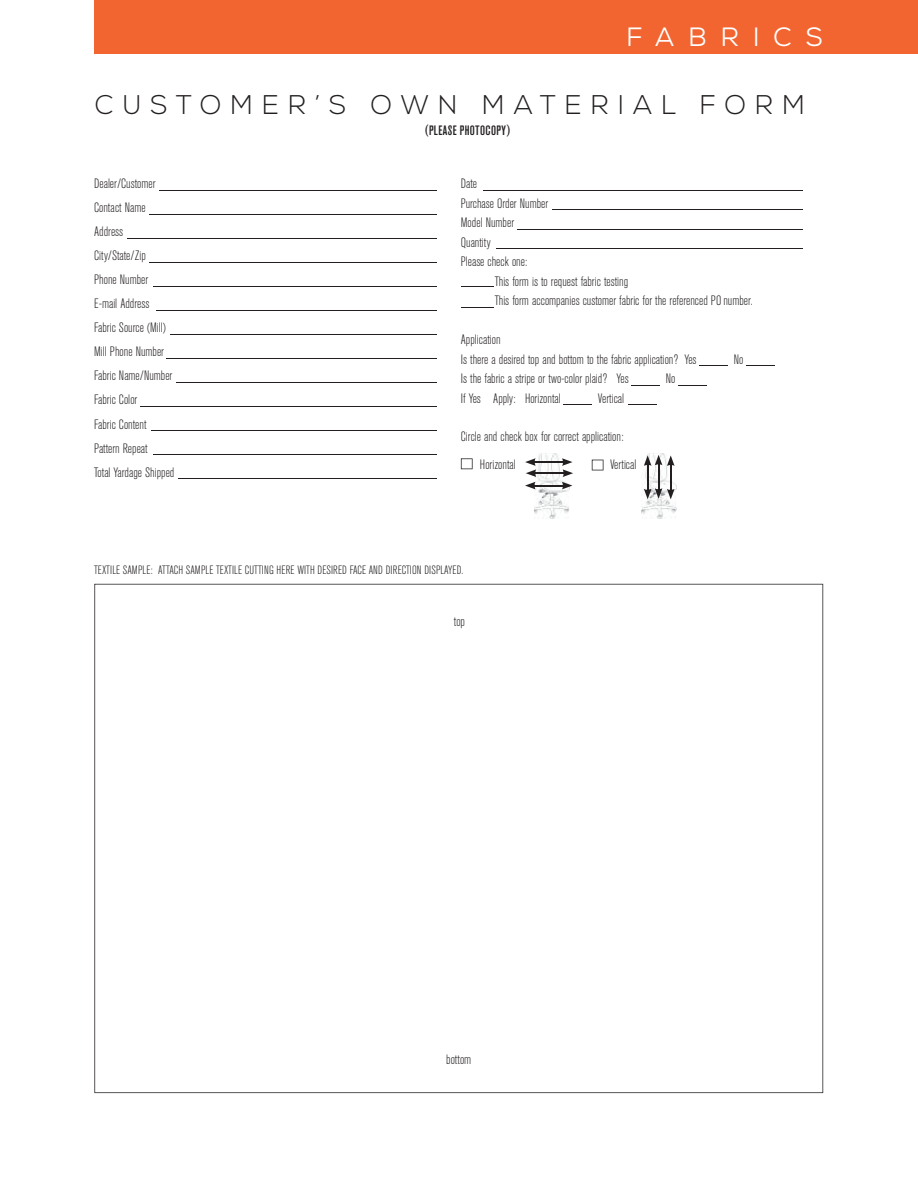
<style>
.page{position:relative;width:918px;height:1188px;background:#fff}
.page>*{position:absolute;margin:0;border:0;box-sizing:border-box;transform-origin:0 0}
.t1{font:300 27px "Nexa";letter-spacing:.31em;color:#231f20}
.t2{font:26.4px "Nexa";letter-spacing:.515em;color:#fff}
.t3{font:300 condensed 13.5px/24px "Akzidenz Grotesk BE";color:#231f20}
.t4{font:500 condensed 13.5px "Akzidenz Grotesk BE";letter-spacing:.035em;color:#231f20}
.t5{font:300 condensed 12px "Akzidenz Grotesk BE";letter-spacing:.005em;color:#231f20}
</style>
<div class="page">
<div style="left:94px;top:0;width:824px;height:54px;background:#f26530"></div>
<svg style="left:94px;top:584px;width:729px;height:509px"></svg>
<svg style="left:461px;top:458px;width:12px;height:11px"></svg>
<svg style="left:592px;top:460px;width:11px;height:10px"></svg>
<img style="left:534px;top:453px;width:35px;height:66px">
<hr style="left:533px;top:461px;width:31px;height:2px;background:#231f20">
<hr style="left:534px;top:472px;width:31px;height:2px;background:#231f20">
<hr style="left:533px;top:485px;width:31px;height:1px;background:#231f20">
<svg style="left:525px;top:458px;width:11px;height:31px"></svg>
<svg style="left:562px;top:458px;width:11px;height:31px"></svg>
<img style="left:641px;top:453px;width:35px;height:66px">
<svg style="left:644px;top:455px;width:31px;height:44px"></svg>
<hr style="left:159px;top:190px;width:278px;height:1px;background:#231f20">
<hr style="left:149px;top:214px;width:288px;height:1px;background:#231f20">
<hr style="left:128px;top:238px;width:309px;height:1px;background:#231f20">
<hr style="left:149px;top:262px;width:288px;height:1px;background:#231f20">
<hr style="left:154px;top:286px;width:283px;height:1px;background:#231f20">
<hr style="left:156px;top:310px;width:281px;height:1px;background:#231f20">
<hr style="left:170px;top:334px;width:267px;height:1px;background:#231f20">
<hr style="left:166px;top:358px;width:271px;height:1px;background:#231f20">
<hr style="left:176px;top:382px;width:261px;height:1px;background:#231f20">
<hr style="left:140px;top:406px;width:297px;height:1px;background:#231f20">
<hr style="left:151px;top:430px;width:286px;height:1px;background:#231f20">
<hr style="left:153px;top:454px;width:284px;height:1px;background:#231f20">
<hr style="left:178px;top:478px;width:259px;height:1px;background:#231f20">
<hr style="left:483px;top:190px;width:319px;height:1px;background:#231f20">
<hr style="left:552px;top:210px;width:250px;height:1px;background:#231f20">
<hr style="left:517px;top:229px;width:285px;height:1px;background:#231f20">
<hr style="left:496px;top:249px;width:306px;height:1px;background:#231f20">
<svg style="left:631px;top:385px;width:29px;height:1px"></svg>
<svg style="left:679px;top:385px;width:28px;height:1px"></svg>
<svg style="left:700px;top:365px;width:28px;height:1px"></svg>
<svg style="left:746px;top:365px;width:28px;height:1px"></svg>
<svg style="left:563px;top:404px;width:29px;height:1px"></svg>
<svg style="left:628px;top:404px;width:28px;height:1px"></svg>
<hr style="left:461px;top:286px;width:32px;height:1px;background:#231f20">
<hr style="left:461px;top:307px;width:32px;height:1px;background:#231f20">
<h2 class="t2" style="left:626px;top:20px;width:198px">FABRICS</h2>
<h1 class="t1" style="left:94px;top:89px;width:712px">CUSTOMER’S OWN MATERIAL FORM</h1>
<p class="t4" style="left:425px;top:123px;width:87px">(PLEASE PHOTOCOPY)</p>
<p class="t3" style="left:94px;top:172px;width:82px">Dealer/Customer<br>Contact Name<br>Address<br>City/State/Zip<br>Phone Number<br>E-mail Address<br>Fabric Source (Mill)<br>Mill Phone Number<br>Fabric Name/Number<br>Fabric Color<br>Fabric Content<br>Pattern Repeat<br>Total Yardage Shipped</p>
<p class="t3" style="left:461px;top:174px;width:89px;line-height:19.5px">Date<br>Purchase Order Number<br>Model Number<br>Quantity<br>Please check one:</p>
<p class="t3" style="left:495px;top:272px;width:259px;line-height:19.5px">This form is to request fabric testing<br>This form accompanies customer fabric for the referenced POnumber.</p>
<p class="t3" style="left:461px;top:330px;width:237px;line-height:19.5px">Application<br>Is there a desired top and bottom to the fabric application? Yes</p>
<p class="t3" style="left:734px;top:348px;width:11px">No</p>
<p class="t3" style="left:461px;top:367px;width:169px">Is the fabric a stripe or two-color plaid? Yes</p>
<p class="t3" style="left:666px;top:367px;width:11px">No</p>
<p class="t3" style="left:461px;top:387px;width:101px">If Yes Apply: Horizontal</p>
<p class="t3" style="left:598px;top:387px;width:28px">Vertical</p>
<p class="t3" style="left:461px;top:424px;width:164px">Circle and check box for correct application:</p>
<p class="t3" style="left:480px;top:453px;width:37px">Horizontal</p>
<p class="t3" style="left:610px;top:453px;width:28px">Vertical</p>
<p class="t5" style="left:94px;top:563px;width:371px">TEXTILE SAMPLE: ATTACH SAMPLE TEXTILE CUTTING HERE WITH DESIRED FACE AND DIRECTION DISPLAYED.</p>
<p class="t3" style="left:454px;top:609px;width:13px">top</p>
<p class="t3" style="left:446px;top:1048px;width:27px">bottom</p>
</div>
